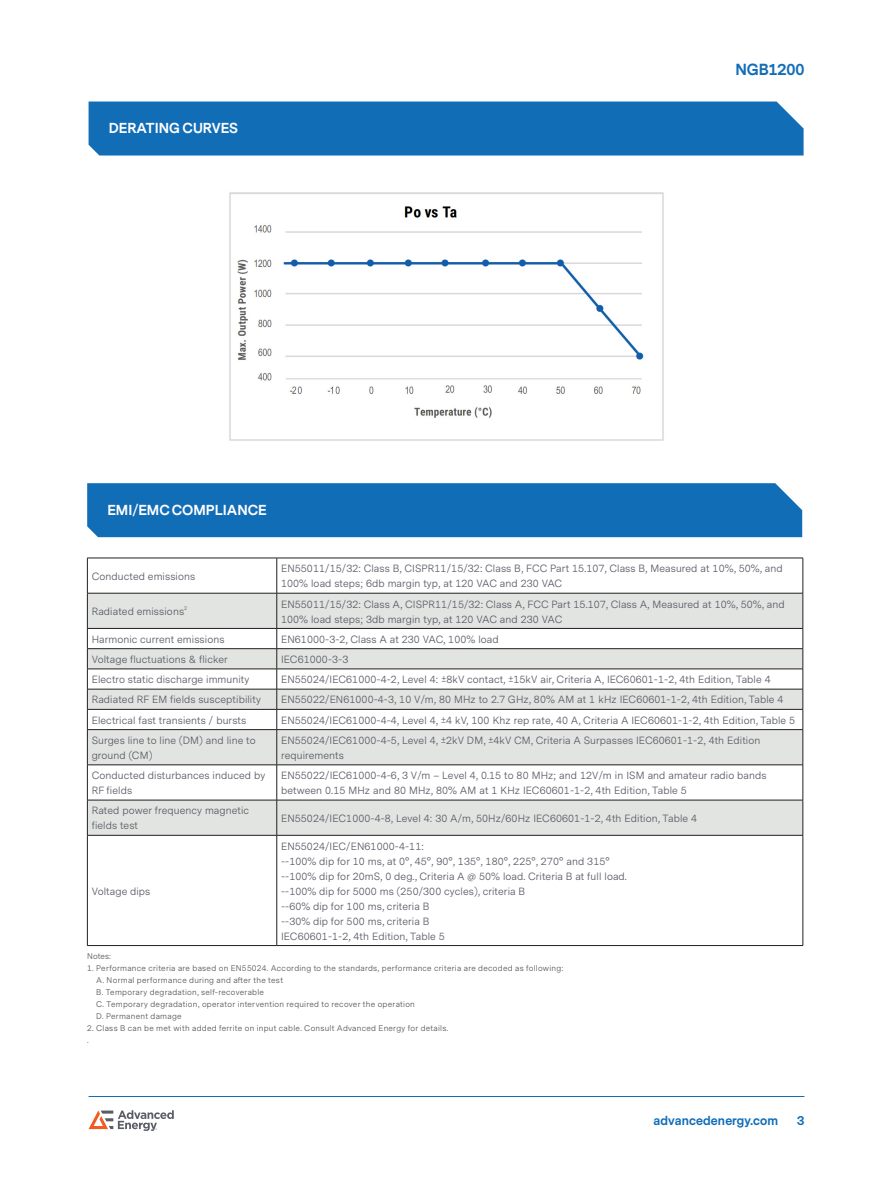
<style>
.page{position:relative;width:893px;height:1188px;background:#fff}
.page>*{position:absolute;margin:0;border:0;box-sizing:border-box;transform-origin:0 0}
.t1{font:700 15px "Messina Sans";letter-spacing:-.01em;color:#126db7}
.Heading_1{font:700 13.5px "Messina Sans";color:#fff}
.t2{font:700 12px "Messina Sans";letter-spacing:.01em;color:#126db7}
.table_text{font:10.5px/15px "Messina Sans";letter-spacing:.01em;color:#5a5c66}
.Notes{font:8.25px "Messina Sans";letter-spacing:.035em;color:#57585a}
.Body___normal{font:8.25px "Messina Sans";letter-spacing:.01em;color:#57585a}
.table_text-2{font:5.25px "Messina Sans";color:#5a5c66}
</style>
<div class="page">
<hr style="left:89px;top:1096px;width:715px;height:1px;background:#126db7">
<svg style="left:89px;top:1110px;width:85px;height:21px"></svg>
<div style="left:89px;top:102px;width:715px;height:54px;background:#126db7"></div>
<div style="left:87px;top:483px;width:715px;height:54px;background:#126db7"></div>
<svg style="left:88px;top:594px;width:715px;height:241px;fill:#e2e4e2"></svg>
<hr style="left:87px;top:558px;width:1px;height:35px;background:#231f20">
<hr style="left:276px;top:558px;width:1px;height:35px;background:#231f20">
<hr style="left:803px;top:558px;width:1px;height:35px;background:#231f20">
<hr style="left:87px;top:593px;width:1px;height:35px;background:#231f20">
<hr style="left:276px;top:593px;width:1px;height:35px;background:#231f20">
<hr style="left:803px;top:593px;width:1px;height:35px;background:#231f20">
<svg style="left:87px;top:629px;width:1px;height:100px"></svg>
<svg style="left:276px;top:629px;width:1px;height:100px"></svg>
<svg style="left:803px;top:629px;width:1px;height:100px"></svg>
<hr style="left:87px;top:730px;width:1px;height:35px;background:#231f20">
<hr style="left:276px;top:730px;width:1px;height:35px;background:#231f20">
<hr style="left:803px;top:730px;width:1px;height:35px;background:#231f20">
<hr style="left:87px;top:765px;width:1px;height:35px;background:#231f20">
<hr style="left:276px;top:765px;width:1px;height:35px;background:#231f20">
<hr style="left:803px;top:765px;width:1px;height:35px;background:#231f20">
<hr style="left:87px;top:800px;width:1px;height:35px;background:#231f20">
<hr style="left:276px;top:800px;width:1px;height:35px;background:#231f20">
<hr style="left:803px;top:800px;width:1px;height:35px;background:#231f20">
<hr style="left:87px;top:836px;width:1px;height:109px;background:#231f20">
<hr style="left:276px;top:836px;width:1px;height:109px;background:#231f20">
<hr style="left:803px;top:836px;width:1px;height:109px;background:#231f20">
<hr style="left:87px;top:558px;width:190px;height:1px;background:#231f20">
<hr style="left:277px;top:558px;width:526px;height:1px;background:#231f20">
<hr style="left:87px;top:593px;width:190px;height:1px;background:#231f20">
<hr style="left:277px;top:593px;width:526px;height:1px;background:#231f20">
<hr style="left:87px;top:628px;width:190px;height:1px;background:#231f20">
<hr style="left:277px;top:628px;width:526px;height:1px;background:#231f20">
<hr style="left:87px;top:648px;width:190px;height:1px;background:#231f20">
<hr style="left:277px;top:648px;width:526px;height:1px;background:#231f20">
<hr style="left:87px;top:669px;width:190px;height:1px;background:#231f20">
<hr style="left:277px;top:669px;width:526px;height:1px;background:#231f20">
<hr style="left:87px;top:689px;width:190px;height:1px;background:#231f20">
<hr style="left:277px;top:689px;width:526px;height:1px;background:#231f20">
<hr style="left:87px;top:709px;width:190px;height:1px;background:#231f20">
<hr style="left:277px;top:709px;width:526px;height:1px;background:#231f20">
<hr style="left:87px;top:729px;width:190px;height:1px;background:#231f20">
<hr style="left:277px;top:729px;width:526px;height:1px;background:#231f20">
<hr style="left:87px;top:765px;width:190px;height:1px;background:#231f20">
<hr style="left:277px;top:765px;width:526px;height:1px;background:#231f20">
<hr style="left:87px;top:800px;width:190px;height:1px;background:#231f20">
<hr style="left:277px;top:800px;width:526px;height:1px;background:#231f20">
<hr style="left:87px;top:835px;width:190px;height:1px;background:#231f20">
<hr style="left:277px;top:835px;width:526px;height:1px;background:#231f20">
<hr style="left:87px;top:945px;width:190px;height:1px;background:#231f20">
<hr style="left:277px;top:945px;width:526px;height:1px;background:#231f20">
<img style="left:229px;top:192px;width:435px;height:249px">
<p class="Heading_1" style="left:109px;top:119px;width:131px">DERATING CURVES</p>
<p class="Heading_1" style="left:107px;top:500px;width:161px">EMI/EMC COMPLIANCE</p>
<h1 class="t1" style="left:735px;top:59px;width:70px">NGB1200</h1>
<p class="table_text" style="left:92px;top:569px;width:105px">Conducted emissions</p>
<p class="table_text" style="left:281px;top:562px;width:503px">EN55011/15/32: Class B, CISPR11/15/32: Class B, FCC Part 15.107, Class B, Measured at 10%, 50%, and<br>100% load steps; 6db margin typ, at 120 VAC and 230 VAC</p>
<p class="table_text" style="left:92px;top:604px;width:94px">Radiated emissions</p>
<p class="table_text-2" style="left:184px;top:605px;width:4px">2</p>
<p class="table_text" style="left:281px;top:597px;width:505px">EN55011/15/32: Class A, CISPR11/15/32: Class A, FCC Part 15.107, Class A, Measured at 10%, 50%, and<br>100% load steps; 3db margin typ, at 120 VAC and 230 VAC</p>
<p class="table_text" style="left:92px;top:632px;width:134px">Harmonic current emissions</p>
<p class="table_text" style="left:281px;top:632px;width:219px">EN61000-3-2, Class A at 230 VAC, 100% load</p>
<p class="table_text" style="left:92px;top:652px;width:138px">Voltage fluctuations &amp; flicker</p>
<p class="table_text" style="left:281px;top:652px;width:69px">IEC61000-3-3</p>
<p class="table_text" style="left:92px;top:672px;width:159px">Electro static discharge immunity</p>
<p class="table_text" style="left:281px;top:672px;width:491px">EN55024/IEC61000-4-2, Level 4: ±8kV contact, ±15kV air, Criteria A, IEC60601-1-2, 4th Edition, Table 4</p>
<p class="table_text" style="left:92px;top:693px;width:171px">Radiated RF EM fields susceptibility</p>
<p class="table_text" style="left:281px;top:693px;width:504px">EN55022/EN61000-4-3, 10 V/m, 80 MHz to 2.7 GHz, 80% AM at 1 kHz IEC60601-1-2, 4th Edition, Table 4</p>
<p class="table_text" style="left:92px;top:713px;width:156px">Electrical fast transients / bursts</p>
<p class="table_text" style="left:281px;top:713px;width:515px">EN55024/IEC61000-4-4, Level 4, ±4 kV, 100 Khz rep rate, 40 A, Criteria A IEC60601-1-2, 4th Edition, Table 5</p>
<p class="table_text" style="left:92px;top:733px;width:165px">Surges line to line (DM) and line to ground (CM)</p>
<p class="table_text" style="left:281px;top:733px;width:481px">EN55024/IEC61000-4-5, Level 4, ±2kV DM, ±4kV CM, Criteria A Surpasses IEC60601-1-2, 4th Edition requirements</p>
<p class="table_text" style="left:92px;top:768px;width:175px">Conducted disturbances induced by<br>RF fields</p>
<p class="table_text" style="left:281px;top:768px;width:487px">EN55022/IEC61000-4-6, 3 V/m – Level 4, 0.15 to 80 MHz; and 12V/m in ISM and amateur radio bands between 0.15 MHz and 80 MHz, 80% AM at 1 KHz IEC60601-1-2, 4th Edition, Table 5</p>
<p class="table_text" style="left:92px;top:804px;width:159px">Rated power frequency magnetic</p>
<p class="table_text" style="left:92px;top:819px;width:48px">fields test</p>
<p class="table_text" style="left:281px;top:811px;width:417px">EN55024/IEC1000-4-8, Level 4: 30 A/m, 50Hz/60Hz IEC60601-1-2, 4th Edition, Table 4</p>
<p class="table_text" style="left:92px;top:884px;width:60px">Voltage dips</p>
<p class="table_text" style="left:281px;top:839px;width:144px">EN55024/IEC/EN61000-4-11:</p>
<p class="table_text" style="left:281px;top:854px;width:330px">--100% dip for 10 ms, at 0°, 45°, 90°, 135°, 180°, 225°, 270° and 315°</p>
<p class="table_text" style="left:281px;top:869px;width:347px">--100% dip for 20mS, 0 deg., Criteria A @ 50% load. Criteria B at full load.</p>
<p class="table_text" style="left:281px;top:884px;width:246px">--100% dip for 5000 ms (250/300 cycles), criteria B</p>
<p class="table_text" style="left:281px;top:899px;width:150px">--60% dip for 100 ms, criteria B</p>
<p class="table_text" style="left:281px;top:914px;width:150px">--30% dip for 500 ms, criteria B</p>
<p class="table_text" style="left:281px;top:929px;width:165px">IEC60601-1-2, 4th Edition, Table 5</p>
<p class="Body___normal" style="left:87px;top:952px;width:25px">Notes:</p>
<p class="Notes" style="left:87px;top:964px;width:478px">1. Performance criteria are based on EN55024. According to the standards, performance criteria are decoded as following:</p>
<p class="Notes" style="left:96px;top:976px;width:188px">A. Normal performance during and after the test</p>
<p class="Notes" style="left:96px;top:988px;width:169px">B. Temporary degradation, self-recoverable</p>
<p class="Notes" style="left:96px;top:1000px;width:320px">C. Temporary degradation, operator intervention required to recover the operation</p>
<p class="Notes" style="left:96px;top:1012px;width:87px">D. Permanent damage</p>
<p class="Notes" style="left:87px;top:1024px;width:363px">2. Class B can be met with added ferrite on input cable. Consult Advanced Energy for details.</p>
<p class="Notes" style="left:87px;top:1036px;width:3px">.</p>
<p class="t2" style="left:653px;top:1113px;width:126px">advancedenergy.com</p>
<p class="t2" style="left:797px;top:1113px;width:9px">3</p>
</div>
